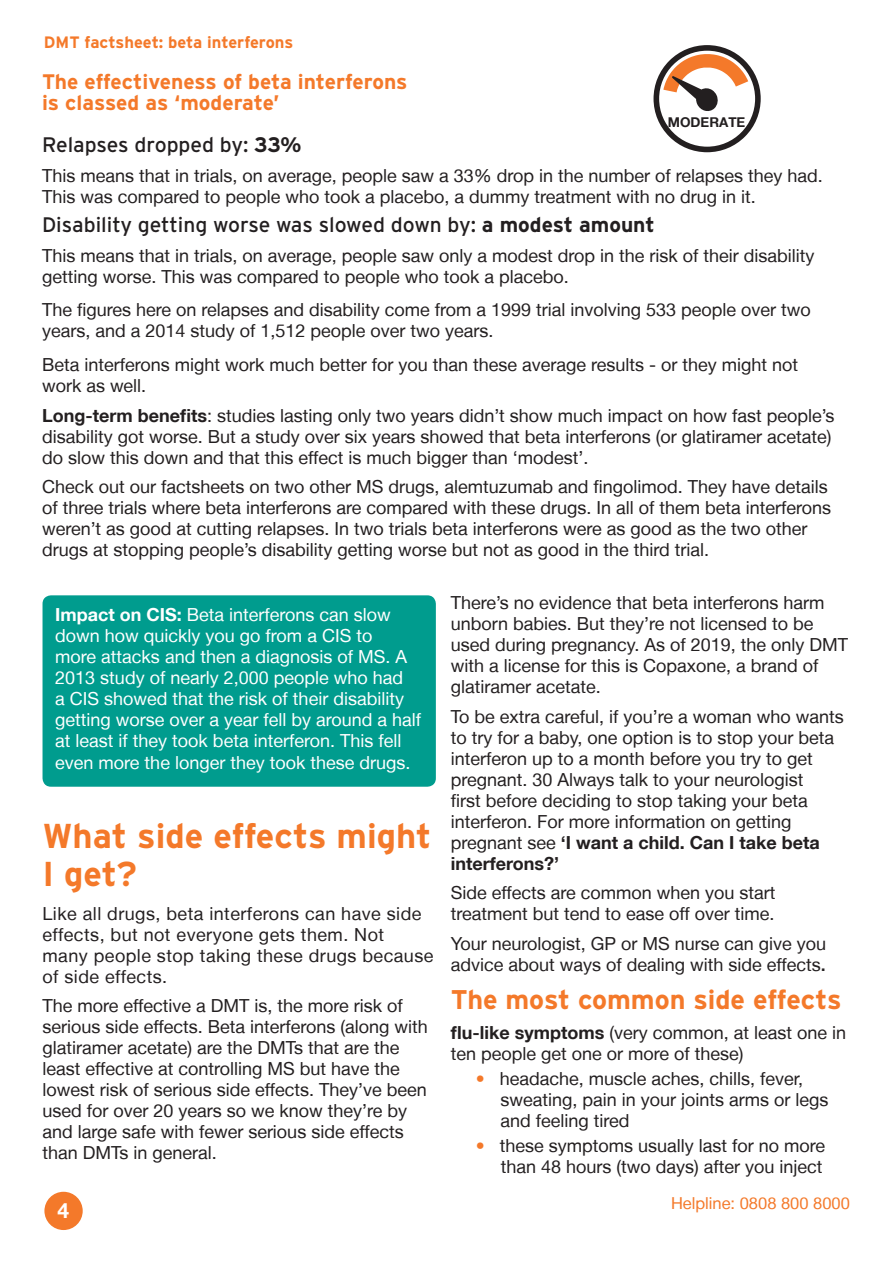
<style>
.page{position:relative;width:893px;height:1263px;background:#fff}
.page>*{position:absolute;margin:0;border:0;box-sizing:border-box;transform-origin:0 0}
.t1{font:700 34.5px/37.5px "Interstate";color:#f4792a}
.t2{font:700 27px "Interstate";color:#f4792a}
.t3{font:21px "Interstate";color:#231f20}
.t4{font:700 21px/21px "Interstate";color:#f4792a}
.t5{font:700 21px "Helvetica Neue LT";color:#fff}
.t6{font:18px/21px "Helvetica Neue LT";color:#231f20}
.t7{font:18px/21.1px "Helvetica Neue LT";color:#fff}
.t8{font:18px/21px "Helvetica Neue LT";letter-spacing:.025em;color:#231f20}
.t9{font:700 16.5px "Interstate";color:#f4792a}
.t10{font:16.5px "Helvetica Neue LT";color:#f4792a}
.t11{font:700 13.5px "Helvetica Neue LT";color:#231f20}
.s1{font-weight:700}
.s2{font-weight:500}
.s3{color:#f4792a}
</style>
<div class="page">
<div style="left:44px;top:1192px;width:39px;height:38px;background:#f4792a;border-radius:50%"></div>
<svg style="left:653px;top:45px;width:108px;height:107px"></svg>
<div style="left:43px;top:595px;width:393px;height:192px;background:#009c8e;border-radius:9px"></div>
<p class="t9" style="left:44px;top:32px;width:251px">DMT factsheet: beta interferons</p>
<p class="t4" style="left:42px;top:71px;width:367px">The effectiveness of beta interferons is classed as ‘moderate’</p>
<p class="t3" style="left:42px;top:132px;width:261px">Relapses dropped by: <span class="s1">33%</span></p>
<p class="t6" style="left:42px;top:164px;width:782px">This means that in trials, on average, people saw a 33% drop in the number of relapses they had.<br>This was compared to people who took a placebo, a dummy treatment with no drug in it.</p>
<p class="t3" style="left:42px;top:212px;width:614px">Disability getting worse was slowed down by: <span class="s1">a modest amount</span></p>
<p class="t6" style="left:42px;top:244px;width:774px">This means that in trials, on average, people saw only a modest drop in the risk of their disability getting worse. This was compared to people who took a placebo.</p>
<p class="t6" style="left:42px;top:299px;width:770px">The figures here on relapses and disability come from a 1999 trial involving 533 people over two years, and a 2014 study of 1,512 people over two years.</p>
<p class="t6" style="left:42px;top:354px;width:758px">Beta interferons might work much better for you than these average results - or they might not work as well.</p>
<p class="t6" style="left:42px;top:404px;width:794px"><span class="s1">Long-term benefits</span>: studies lasting only two years didn’t show much impact on how fast people’s disability got worse. But a study over six years showed that beta interferons (or glatiramer acetate) do slow this down and that this effect is much bigger than ‘modest’.</p>
<p class="t6" style="left:42px;top:476px;width:791px">Check out our factsheets on two other MS drugs, alemtuzumab and fingolimod. They have details of three trials where beta interferons are compared with these drugs. In all of them beta interferons weren’t as good at cutting relapses. In two trials beta interferons were as good as the two other drugs at stopping people’s disability getting worse but not as good in the third trial.</p>
<p class="t11" style="left:668px;top:113px;width:79px">MODERATE</p>
<p class="t7" style="left:55px;top:604px;width:368px"><span class="s1">Impact on CIS:</span> Beta interferons can slow down how quickly you go from a CIS to<br>more attacks and then a diagnosis of MS. A 2013 study of nearly 2,000 people who had<br>a CIS showed that the risk of their disability getting worse over a year fell by around a half at least if they took beta interferon. This fell even more the longer they took these drugs.</p>
<p class="t1" style="left:43px;top:817px;width:390px">What side effects might<br>I get?</p>
<p class="t8" style="left:43px;top:902px;width:393px">Like all drugs, beta interferons can have side effects, but not everyone gets them. Not many people stop taking these drugs because of side effects.</p>
<p class="t6" style="left:43px;top:995px;width:387px">The more effective a DMT is, the more risk of serious side effects. Beta interferons (along with glatiramer acetate) are the DMTs that are the least effective at controlling MS but have the lowest risk of serious side effects. They’ve been used for over 20 years so we know they’re by and large safe with fewer serious side effects than DMTs in general.</p>
<p class="t5" style="left:57px;top:1198px;width:13px">4</p>
<p class="t6" style="left:451px;top:592px;width:399px">There’s no evidence that beta interferons harm unborn babies. But they’re not licensed to be used during pregnancy. As of 2019, the only DMT with a license for this is Copaxone, a brand of glatiramer acetate.</p>
<p class="t6" style="left:451px;top:706px;width:395px">To be extra careful, if you’re a woman who wants to try for a baby, one option is to stop your beta interferon up to a month before you try to get pregnant. 30 Always talk to your neurologist<br>first before deciding to stop taking your beta interferon. For more information on getting pregnant see <span class="s1">‘I want a child. Can I take beta interferons?’</span></p>
<p class="t6" style="left:451px;top:882px;width:326px">Side effects are common when you start treatment but tend to ease off over time.</p>
<p class="t6" style="left:451px;top:933px;width:377px">Your neurologist, GP or MS nurse can give you advice about ways of dealing with side effects<span class="s2">.</span></p>
<p class="t2" style="left:451px;top:983px;width:392px">The most common side effects</p>
<p class="t6" style="left:451px;top:1022px;width:397px"><span class="s1">flu-like symptoms</span> (very common, at least one in ten people get one or more of these)</p>
<p class="t6" style="left:500px;top:1068px;width:330px;text-indent:-25px"><span class="s3">•</span> headache, muscle aches, chills, fever, sweating, pain in your joints arms or legs and feeling tired</p>
<p class="t6" style="left:476px;top:1135px;width:351px;text-align:right"><span class="s3">•</span> these symptoms usually last for no more than 48 hours (two days) after you inject</p>
<p class="t10" style="left:671px;top:1193px;width:180px">Helpline: 0808 800 8000</p>
</div>
